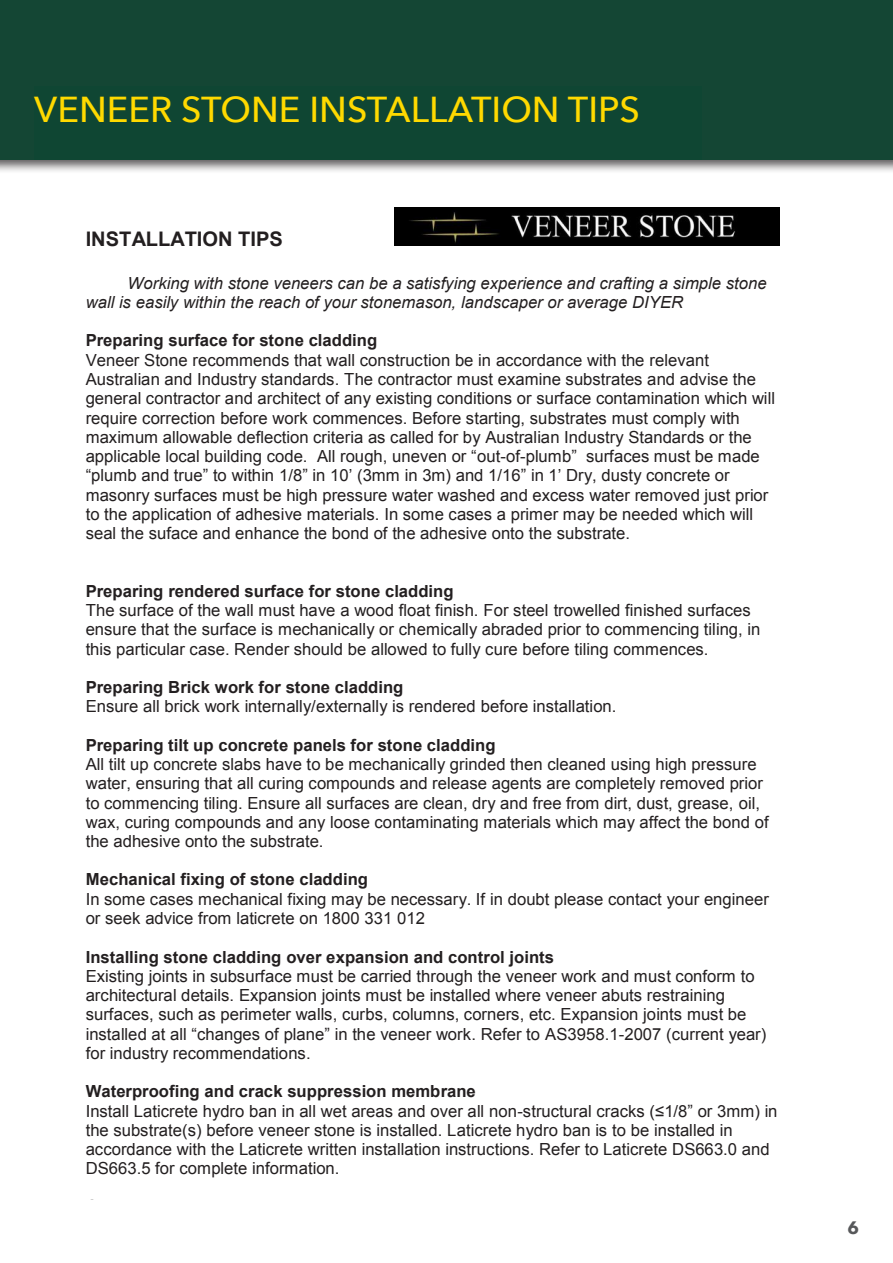
<style>
.page{position:relative;width:893px;height:1263px;background:#fff}
.page>*{position:absolute;margin:0;border:0;box-sizing:border-box;transform-origin:0 0}
.t1{font:500 36px "Avenir Next";color:#ffd900}
.t2{font:700 20.1px "Arial";color:#231f20}
.t3{font:700 18px "Avenir Next";color:#57585a}
.t4{font:16.65px/19.4px "Arial";color:#231f20}
.t5{font:italic 16.65px/19.4px "Arial";color:#231f20}
.s1{font-weight:700}
.s2{font-style:inherit}
</style>
<div class="page">
<div style="left:0;top:0;width:893px;height:173px;background:#231f20;opacity:.75"></div>
<div style="left:0;top:0;width:893px;height:159px;background:#144634"></div>
<div style="left:34px;top:86px;width:668px;height:73px;background:#0f4633"></div>
<img style="left:395px;top:208px;width:385px;height:38px">
<p class="t1" style="left:34px;top:79px;width:607px">VENEER STONE INSTALLATION TIPS</p>
<h1 class="t1" style="left:43px;top:79px;width:249px">HOW TO PAVE</h1>
<p class="t2" style="left:86px;top:225px;width:199px">INSTALLATION TIPS</p>
<p class="t5" style="left:86px;top:273px;width:682px;text-indent:42px">Working with stone veneers can be a satisfying experience and crafting a simple stone wall is easily within the reach of your stonemason, landscaper or average DIYER</p>
<p class="t4" style="left:86px;top:331px;width:691px"><span class="s1">Preparing surface for stone cladding<br></span>Veneer Stone recommends that wall construction be in accordance with the relevant Australian and Industry standards. The contractor must examine substrates and advise the general contractor and architect of any existing conditions or surface contamination which will require correction before work commences. Before starting, substrates must comply with maximum allowable deflection criteria as called for by Australian Industry Standards or the <span class="s2">applicable local building code. All rough, uneven or “</span>out-of-<span class="s2">plumb”</span> surfaces must be made <span class="s2">“plumb and true” to within 1/8” in 10’ (3mm in 3m) and 1/16” in 1’ Dry, dusty concrete or </span>masonry surfaces must be high pressure water washed and excess water removed just prior to the application of adhesive materials. In some cases a primer may be needed which will seal the suface and enhance the bond of the adhesive onto the substrate.</p>
<p class="t4" style="left:86px;top:581px;width:676px"><span class="s1">Preparing rendered surface for stone cladding<br></span>The surface of the wall must have a wood float finish. For steel trowelled finished surfaces ensure that the surface is mechanically or chemically abraded prior to commencing tiling, in this particular case. Render should be allowed to fully cure before tiling commences.</p>
<p class="t4" style="left:86px;top:677px;width:532px"><span class="s1">Preparing Brick work for stone cladding<br></span>Ensure all brick work internally/externally is rendered before installation.</p>
<p class="t4" style="left:86px;top:735px;width:684px"><span class="s1">Preparing tilt up concrete panels for stone cladding<br></span>All tilt up concrete slabs have to be mechanically grinded then cleaned using high pressure water, ensuring that all curing compounds and release agents are completely removed prior to commencing tiling. Ensure all surfaces are clean, dry and free from dirt, dust, grease, oil, wax, curing compounds and any loose contaminating materials which may affect the bond of the adhesive onto the substrate.</p>
<p class="t4" style="left:86px;top:870px;width:685px"><span class="s1">Mechanical fixing of stone cladding<br></span>In some cases mechanical fixing may be necessary. If in doubt please contact your engineer or seek advice from laticrete on 1800 331 012</p>
<p class="t4" style="left:86px;top:947px;width:682px"><span class="s1">Installing stone cladding over expansion and control joints<br></span>Existing joints in subsurface must be carried through the veneer work and must conform to architectural details. Expansion joints must be installed where veneer abuts restraining surfaces, such as perimeter walls, curbs, columns, corners, etc. Expansion joints must be <span class="s2">installed at all “changes of plane” in the veneer work. Refer to</span> AS3958.1-2007 (current year) for industry recommendations.</p>
<p class="t4" style="left:86px;top:1082px;width:693px"><span class="s1">Waterproofing and crack suppression membrane<br></span>Install Laticrete hydro ban in all wet areas and over all non-<span class="s2">structural cracks (≤1/8” or 3mm) in </span>the substrate(s) before veneer stone is installed. Laticrete hydro ban is to be installed in accordance with the Laticrete written installation instructions. Refer to Laticrete DS663.0 and DS663.5 for complete information.</p>
<p class="t3" style="left:848px;top:1212px;width:13px">6</p>
</div>
